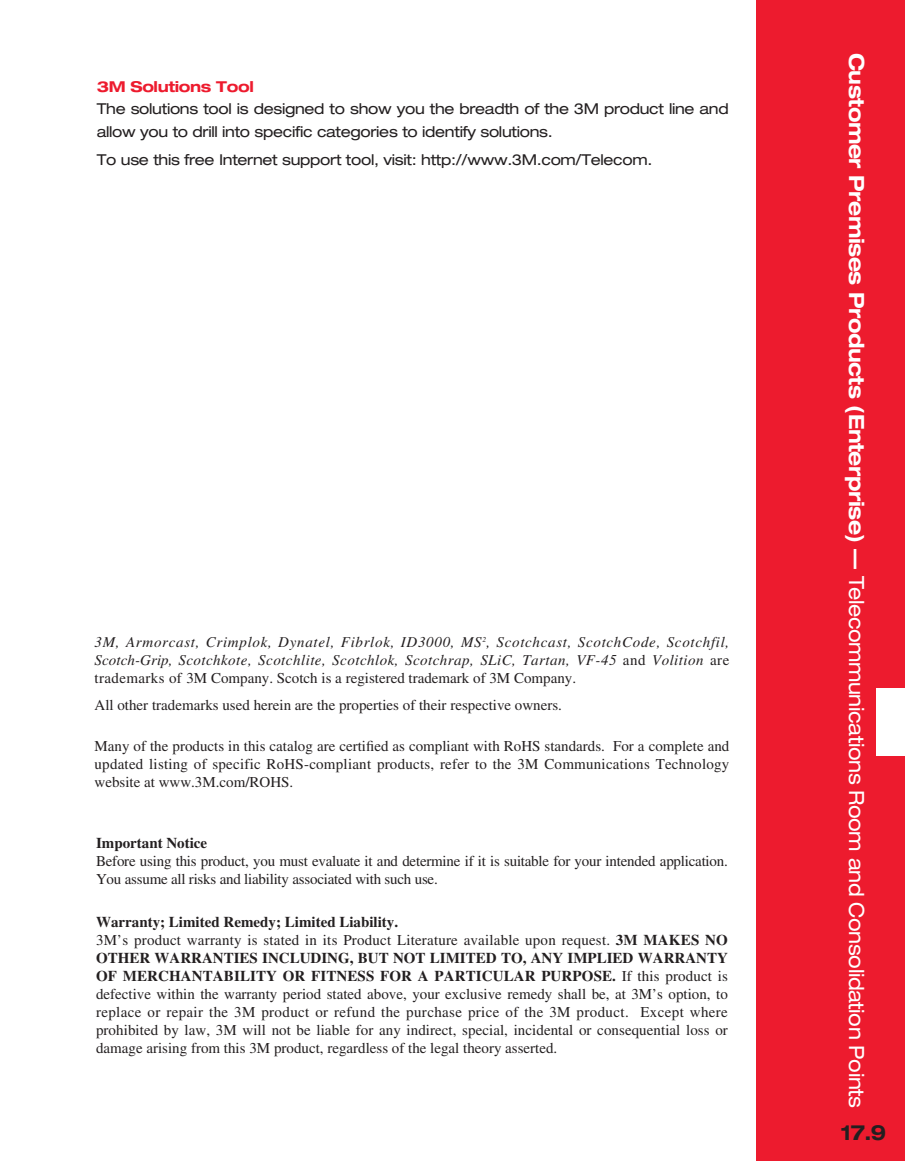
<style>
.page{position:relative;width:905px;height:1161px;background:#fff}
.page>*{position:absolute;margin:0;border:0;box-sizing:border-box;transform-origin:0 0}
.t1{font:expanded 21px "Helvetica Neue";letter-spacing:-.02em;color:#fff;scale:.95 1}
.t2{font:700 expanded 21px "Helvetica Neue";color:#231f20;scale:.9 1}
.t3{font:15px/18px "Times";color:#231f20}
.t4{font:italic 15px/18px "Times";letter-spacing:.03em;color:#231f20;text-align:justify}
.t5{font:expanded 15px/22.5px "Helvetica Neue";letter-spacing:-.02em;color:#231f20}
.t6{font:700 expanded 15px "Helvetica Neue";letter-spacing:-.025em;color:#ed1b2e}
.t7{font:700 15px "Times";color:#231f20}
.s1{font-style:normal}
.s2{font-weight:700}
</style>
<div class="page">
<div style="left:756px;top:0;width:148px;height:1161px;background:#ed1b2e"></div>
<div style="left:876px;top:688px;width:28px;height:68px;background:#fff"></div>
<p class="t6" style="left:97px;top:81px;width:158px">3M Solutions Tool</p>
<p class="t5" style="left:97px;top:99px;width:633px">The solutions tool is designed to show you the breadth of the 3M product line and allow you to drill into specific categories to identify solutions.</p>
<p class="t5" style="left:97px;top:150px;width:557px">To use this free Internet support tool, visit: http://www.3M.com/Telecom.</p>
<p class="t4" style="left:94px;top:634px;width:636px">3M, Armorcast, Crimplok, Dynatel, Fibrlok, ID3000, MS<sup>2</sup>, Scotchcast, ScotchCode, Scotchfil, Scotch-Grip, Scotchkote, Scotchlite, Scotchlok, Scotchrap, SLiC, Tartan, VF-45 <span class="s1">and</span> Volition <span class="s1">are trademarks of 3M Company. Scotch is a registered trademark of 3M Company.</span></p>
<p class="t3" style="left:95px;top:698px;width:469px">All other trademarks used herein are the properties of their respective owners.</p>
<p class="t3" style="left:95px;top:738px;width:636px;text-align:justify">Many of the products in this catalog are certified as compliant with RoHS standards. For a complete and updated listing of specific RoHS-compliant products, refer to the 3M Communications Technology website at www.3M.com/ROHS.</p>
<p class="t7" style="left:96px;top:838px;width:113px">Important Notice</p>
<p class="t3" style="left:96px;top:854px;width:633px">Before using this product, you must evaluate it and determine if it is suitable for your intended application.<br>You assume all risks and liability associated with such use.</p>
<p class="t3" style="left:96px;top:914px;width:633px"><span class="s2">Warranty; Limited Remedy; Limited Liability.<br></span>3M’s product warranty is stated in its Product Literature available upon request. <span class="s2">3M MAKES NO OTHER WARRANTIES INCLUDING, BUT NOT LIMITED TO, ANY IMPLIED WARRANTY OF MERCHANTABILITY OR FITNESS FOR A PARTICULAR PURPOSE.</span> If this product is defective within the warranty period stated above, your exclusive remedy shall be, at 3M’s option, to replace or repair the 3M product or refund the purchase price of the 3M product. Except where prohibited by law, 3M will not be liable for any indirect, special, incidental or consequential loss or damage arising from this 3M product, regardless of the legal theory asserted.</p>
<h1 class="t1" style="left:864px;top:53px;width:1112px;rotate:90deg"><span class="s2">Customer Premises Products (Enterprise) —</span> Telecommunications Room and Consolidation Points</h1>
<h1 class="t2" style="left:840px;top:1124px;width:52px">17.9</h1>
</div>
